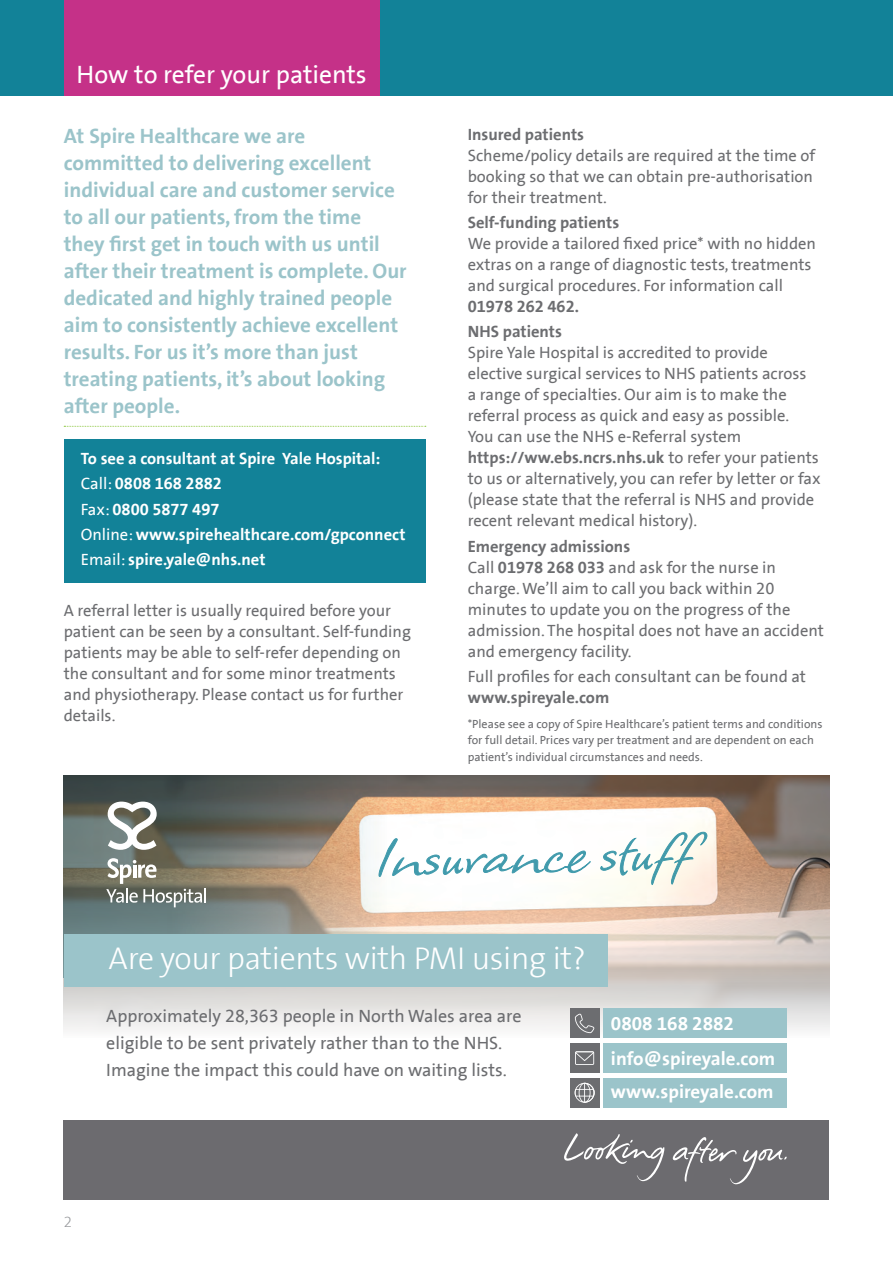
<style>
.page{position:relative;width:893px;height:1263px;background:#fff}
.page>*{position:absolute;margin:0;border:0;box-sizing:border-box;transform-origin:0 0}
.t1{font:300 31.95px "The Sans Spire";letter-spacing:-.01em;color:#fff}
.t2{font:25.5px "The Sans Spire";color:#fff}
.Intro_page_sub_head{font:700 21px/27px "The Sans Spire";color:#9bc4ca}
.t3{font:700 18.9px "The Sans Spire";color:#fff}
.t4{font:18px/27px "The Sans Spire";color:#6c6d70}
.t5{font:16.5px/21px "The Sans Spire";color:#6c6d70}
.t6{font:700 16.5px "The Sans Spire";color:#fff}
.t7{font:300 15px "The Sans Spire";color:#95979a}
.t8{font:12px/16.5px "The Sans Spire";color:#6c6d70}
.s1{font-weight:400}
.s2{font-weight:700}
</style>
<div class="page">
<img style="left:64px;top:775px;width:765px;height:262px">
<svg style="left:64px;top:775px;width:323px;height:159px;background:#7f7d73"></svg>
<div style="left:64px;top:934px;width:543px;height:52px;background:#9bc4ca"></div>
<div style="left:64px;top:1120px;width:765px;height:79px;background:#6c6b6f"></div>
<svg style="left:379px;top:830px;width:329px;height:62px"></svg>
<div style="left:603px;top:1008px;width:184px;height:30px;background:#9bc4ca"></div>
<div style="left:603px;top:1043px;width:184px;height:30px;background:#9bc4ca"></div>
<div style="left:570px;top:1008px;width:29px;height:30px;background:#6c6d70"></div>
<svg style="left:575px;top:1014px;width:19px;height:19px"></svg>
<div style="left:570px;top:1043px;width:29px;height:30px;background:#6c6d70"></div>
<svg style="left:575px;top:1051px;width:19px;height:14px"></svg>
<div style="left:603px;top:1078px;width:184px;height:29px;background:#9bc4ca"></div>
<div style="left:570px;top:1078px;width:29px;height:29px;background:#6c6d70"></div>
<svg style="left:575px;top:1083px;width:19px;height:20px"></svg>
<svg style="left:564px;top:1133px;width:223px;height:51px"></svg>
<div style="left:64px;top:439px;width:361px;height:144px;background:#128298"></div>
<div style="left:0;top:0;width:893px;height:95px;background:#128298"></div>
<div style="left:64px;top:0;width:316px;height:95px;background:#c53188"></div>
<svg style="left:64px;top:426px;width:362px;height:1px"></svg>
<svg style="left:108px;top:801px;width:49px;height:49px"></svg>
<svg style="left:106px;top:858px;width:100px;height:49px;background:#898b80"></svg>
<p class="t2" style="left:77px;top:59px;width:292px">How to refer your patients</p>
<p class="Intro_page_sub_head" style="left:64px;top:122px;width:344px">At Spire Healthcare we are committed to delivering excellent individual care and customer service to all our patients, from the time they first get in touch with us until after their treatment is complete. Our dedicated and highly trained people aim to consistently achieve excellent results. For us it’s more than just treating patients, it’s about looking after people.</p>
<p class="t6" style="left:81px;top:449px;width:301px">To see a consultant at Spire Yale Hospital:</p>
<p class="t6" style="left:81px;top:474px;width:143px"><span class="s1">Call:</span> 0808 168 2882</p>
<p class="t6" style="left:81px;top:499px;width:140px"><span class="s1">Fax:</span> 0800 5877 497</p>
<p class="t6" style="left:81px;top:524px;width:326px"><span class="s1">Online:</span> www.spirehealthcare.com/gpconnect</p>
<p class="t6" style="left:81px;top:550px;width:186px"><span class="s1">Email:</span> spire.yale@nhs.net</p>
<p class="t5" style="left:64px;top:600px;width:349px">A referral letter is usually required before your patient can be seen by a consultant. Self-funding patients may be able to self-refer depending on the consultant and for some minor treatments and physiotherapy. Please contact us for further details.</p>
<p class="t5" style="left:468px;top:124px;width:349px"><span class="s2">Insured patients<br></span>Scheme/policy details are required at the time of booking so that we can obtain pre-authorisation for their treatment.</p>
<p class="t5" style="left:468px;top:212px;width:350px"><span class="s2">Self-funding patients<br></span>We provide a tailored fixed price* with no hidden extras on a range of diagnostic tests, treatments and surgical procedures. For information call <span class="s2">01978 262 462.</span></p>
<p class="t5" style="left:468px;top:321px;width:354px"><span class="s2">NHS patients<br></span>Spire Yale Hospital is accredited to provide elective surgical services to NHS patients across<br>a range of specialties. Our aim is to make the referral process as quick and easy as possible.<br>You can use the NHS e-Referral system <span class="s2">https://ww.ebs.ncrs.nhs.uk</span> to refer your patients to us or alternatively, you can refer by letter or fax (please state that the referral is NHS and provide recent relevant medical history).</p>
<p class="t5" style="left:468px;top:536px;width:358px"><span class="s2">Emergency admissions<br></span>Call <span class="s2">01978 268 033</span> and ask for the nurse in charge. We’ll aim to call you back within 20 minutes to update you on the progress of the admission. The hospital does not have an accident and emergency facility.</p>
<p class="t5" style="left:468px;top:666px;width:340px">Full profiles for each consultant can be found at <span class="s2">www.spireyale.com</span></p>
<p class="t8" style="left:468px;top:716px;width:356px">*Please see a copy of Spire Healthcare’s patient terms and conditions for full detail. Prices vary per treatment and are dependent on each patient’s individual circumstances and needs.</p>
<p class="t1" style="left:109px;top:940px;width:479px">Are your patients with PMI using it?</p>
<p class="t4" style="left:106px;top:1002px;width:417px">Approximately 28,363 people in North Wales area are eligible to be sent privately rather than to the NHS.<br>Imagine the impact this could have on waiting lists.</p>
<p class="t3" style="left:611px;top:1012px;width:124px">0808 168 2882</p>
<p class="t3" style="left:611px;top:1047px;width:166px">info@spireyale.com</p>
<p class="t3" style="left:611px;top:1080px;width:164px">www.spireyale.com</p>
<p class="t7" style="left:64px;top:1213px;width:10px">2</p>
</div>
